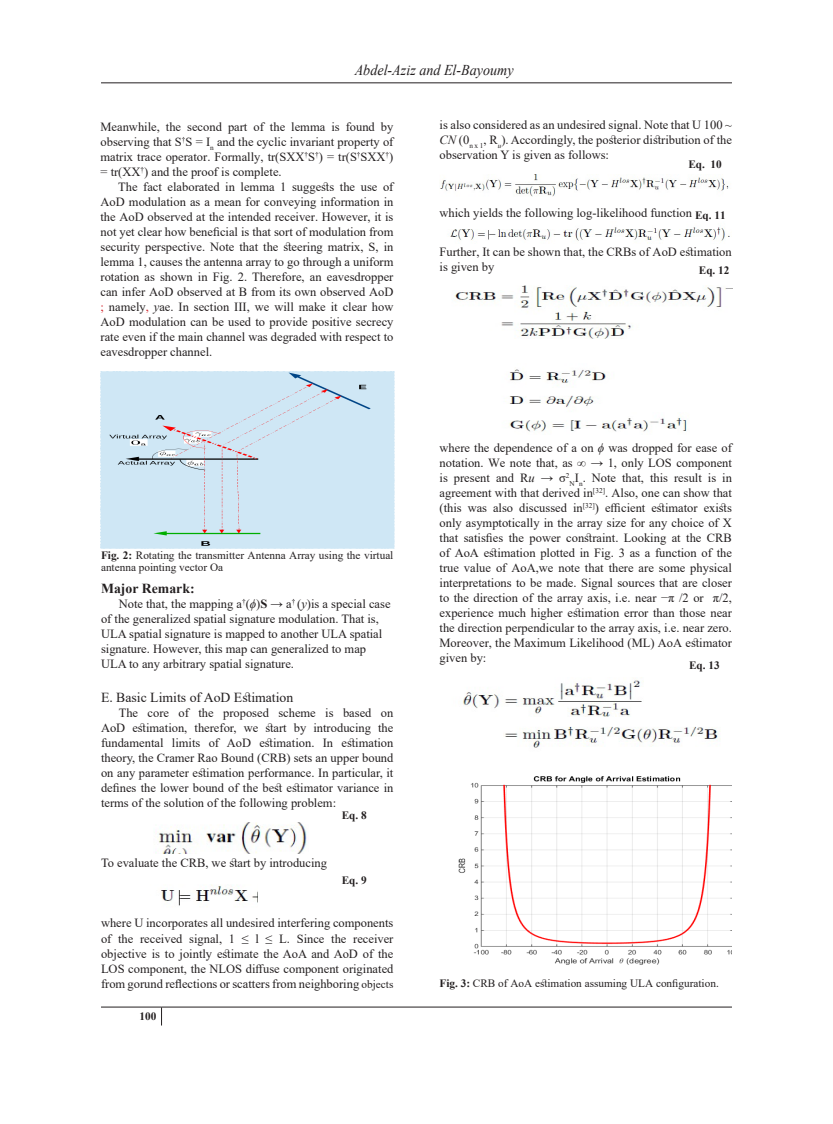
<style>
.page{position:relative;width:833px;height:1124px;background:#fff}
.page>*{position:absolute;margin:0;border:0;box-sizing:border-box;transform-origin:0 0}
.t1{font:italic 15px "Times New Roman";color:#231f20;scale:.94 1}
.t2{font:13.75px "Times New Roman";color:#231f20}
.t3{font:700 13.75px "Times New Roman";color:#231f20}
.t4{font:12.5px/15px "Times New Roman";color:#231f20;text-align:justify}
.t5{font:11.25px/12.5px "Times New Roman";color:#231f20}
.t6{font:700 11.25px "Times New Roman";color:#231f20}
.s1{color:#d1232a}
.s2{font-style:italic}
.s3{font-weight:700}
.s4{font-size:11.25px}
</style>
<div class="page">
<hr style="left:101px;top:82px;width:631px;height:1px;background:#231f20">
<hr style="left:101px;top:1006px;width:60px;height:1px;background:#231f20">
<hr style="left:161px;top:1006px;width:571px;height:1px;background:#231f20">
<svg style="left:161px;top:1007px;width:1px;height:18px"></svg>
<div style="left:100px;top:371px;width:294px;height:177px;background:#cfe7f5"></div>
<img style="left:157px;top:822px;width:150px;height:30px">
<img style="left:161px;top:884px;width:97px;height:22px">
<img style="left:440px;top:174px;width:289px;height:23px">
<img style="left:450px;top:227px;width:280px;height:17px">
<img style="left:454px;top:286px;width:278px;height:146px">
<img style="left:463px;top:680px;width:256px;height:68px">
<img style="left:458px;top:776px;width:274px;height:189px">
<p class="t1" style="left:355px;top:60px;width:171px">Abdel-Aziz and El-Bayoumy</p>
<p class="t4" style="left:100px;top:119px;width:294px">Meanwhile, the second part of the lemma is found by observing that S<sup>†</sup>S = I<sub>n</sub> and the cyclic invariant property of matrix trace operator. Formally, tr(SXX<sup>†</sup>S<sup>†</sup>) = tr(S<sup>†</sup>SXX<sup>†</sup>) = tr(XX<sup>†</sup>) and the proof is complete.</p>
<p class="t4" style="left:100px;top:179px;width:294px;text-indent:18px">The fact elaborated in lemma 1 suggests the use of AoD modulation as a mean for conveying information in the AoD observed at the intended receiver. However, it is not yet clear how beneficial is that sort of modulation from security perspective. Note that the steering matrix, S, in lemma 1, causes the antenna array to go through a uniform rotation as shown in Fig. 2. Therefore, an eavesdropper can infer AoD observed at B from its own observed AoD <span class="s1">;</span> namely<span class="s1">,</span> <span class="s2">y</span>ae. In section III, we will make it clear how AoD modulation can be used to provide positive secrecy rate even if the main channel was degraded with respect to eavesdropper channel.</p>
<p class="t5" style="left:101px;top:548px;width:294px"><span class="s3">Fig. 2:</span> Rotating the transmitter Antenna Array using the virtual antenna pointing vector Oa</p>
<p class="t3" style="left:101px;top:578px;width:95px">Major Remark:</p>
<p class="t4" style="left:101px;top:596px;width:291px;text-align:left;text-indent:18px">Note that, the mapping a<sup>†</sup>(<span class="s2">ϕ</span>)<span class="s3">S</span> → a<sup>†</sup> (<span class="s2">y</span>)is a special case of the generalized spatial signature modulation. That is, ULA spatial signature is mapped to another ULA spatial signature. However, this map can generalized to map ULA to any arbitrary spatial signature.</p>
<p class="t2" style="left:101px;top:688px;width:194px">E. Basic Limits of AoD Estimation</p>
<p class="t4" style="left:101px;top:705px;width:294px;text-indent:18px">The core of the proposed scheme is based on AoD estimation, therefor, we start by introducing the fundamental limits of AoD estimation. In estimation theory, the Cramer Rao Bound (CRB) sets an upper bound on any parameter estimation performance. In particular, it defines the lower bound of the best estimator variance in terms of the solution of the following problem:</p>
<p class="t6" style="left:342px;top:806px;width:27px">Eq. 8</p>
<p class="t4" style="left:101px;top:855px;width:228px">To evaluate the CRB, we start by introducing</p>
<p class="t6" style="left:342px;top:872px;width:27px">Eq. 9</p>
<p class="t4" style="left:101px;top:915px;width:294px">where U incorporates all undesired interfering components of the received signal, 1 ≤ l ≤ L. Since the receiver objective is to jointly estimate the AoA and AoD of the LOS component, the NLOS diffuse component originated from gorund reflections or scatters from neighboring <span class="s4">objects</span></p>
<p class="t6" style="left:140px;top:1008px;width:18px">100</p>
<p class="t4" style="left:439px;top:117px;width:294px">is also considered as an undesired signal. Note that U 100 ~ <span class="s2">CN</span> (0<sub>n</sub> <sub>x</sub> <sub>1</sub>, R<sub>u</sub>). Accordingly, the posterior distribution of the observation Y is given as follows:</p>
<p class="t6" style="left:688px;top:156px;width:35px">Eq. 10</p>
<p class="t4" style="left:439px;top:205px;width:254px">which yields the following log-likelihood function</p>
<p class="t6" style="left:695px;top:207px;width:32px">Eq. 11</p>
<p class="t4" style="left:439px;top:244px;width:294px">Further, It can be shown that, the CRBs of AoD estimation is given by</p>
<p class="t6" style="left:699px;top:262px;width:32px">Eq. 12</p>
<p class="t4" style="left:439px;top:440px;width:294px">where the dependence of a on <span class="s2">ϕ</span> was dropped for ease of notation. We note that, as <span class="s2">∞</span> → 1, only LOS component is present and R<span class="s2">u</span> → σ<sup>2</sup><sub>N</sub>I<sub>n</sub>. Note that, this result is in agreement with that derived in<sup>[32]</sup>. Also, one can show that (this was also discussed in<sup>[32]</sup>) efficient estimator exists only asymptotically in the array size for any choice of X that satisfies the power constraint. Looking at the CRB of AoA estimation plotted in Fig. 3 as a function of the true value of AoA,we note that there are some physical interpretations to be made. Signal sources that are closer to the direction of the array axis, i.e. near −π /2 or π/2, experience much higher estimation error than those near the direction perpendicular to the array axis, i.e. near zero.<br>Moreover, the Maximum Likelihood (ML) AoA estimator given by:</p>
<p class="t6" style="left:689px;top:657px;width:32px">Eq. 13</p>
<p class="t5" style="left:439px;top:976px;width:281px"><span class="s3">Fig. 3:</span> CRB of AoA estimation assuming ULA configuration.</p>
</div>
